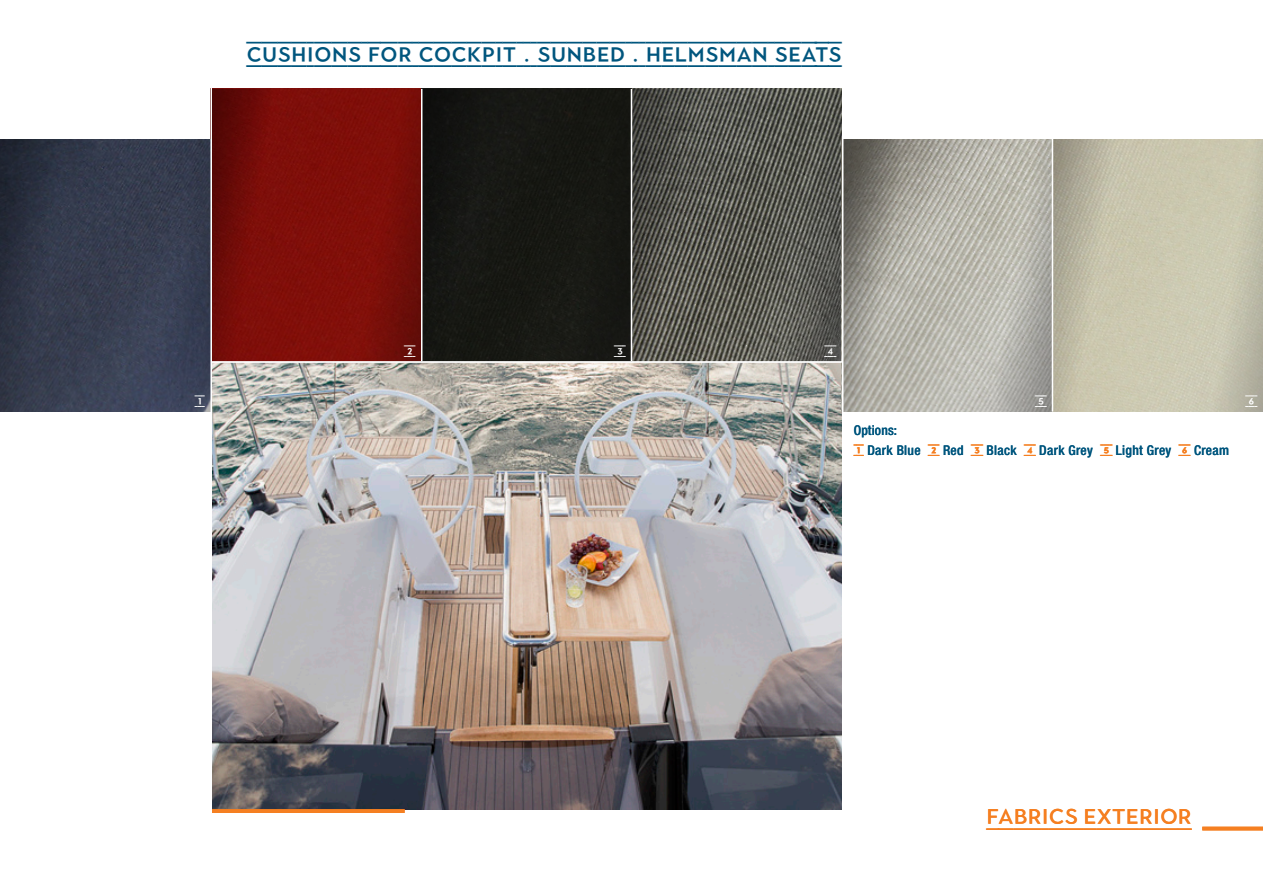
<style>
.page{position:relative;width:1263px;height:893px;background:#fff}
.page>*{position:absolute;margin:0;border:0;box-sizing:border-box;transform-origin:0 0}
.t1{font:36px "Town 70 Accent Regular 2";color:#00567e}
.Fliesstext{font:30px "Town 70 Accent Regular 1";color:#f57f21}
.t2{font:16.5px "Town 70 Accent Medium 2";color:#fff}
.Fliesstext-2{font:500 condensed 13.5px "Helvetica Neue LT Pro";letter-spacing:.025em;color:#00567e}
.s1{font-family:"Town 70 Accent Bold 2";font-weight:400;font-stretch:normal;font-size:16.5px;color:#f57f21}
</style>
<div class="page">
<img style="left:212px;top:363px;width:630px;height:446px">
<img style="left:303px;top:89px;width:455px;height:272px">
<img style="left:934px;top:139px;width:245px;height:273px">
<img style="left:92px;top:139px;width:35px;height:273px">
<hr style="left:1202px;top:827px;width:61px;height:3px;background:#f57f21">
<hr style="left:212px;top:809px;width:193px;height:4px;background:#f57f21">
<svg style="left:632px;top:89px;width:92px;height:272px;background:#56554f"></svg>
<svg style="left:758px;top:89px;width:84px;height:272px;background:#5b5c55"></svg>
<svg style="left:843px;top:139px;width:91px;height:273px;background:#a09e95"></svg>
<svg style="left:969px;top:139px;width:83px;height:273px;background:#b6b5ad"></svg>
<svg style="left:212px;top:89px;width:91px;height:272px;background:#750c08"></svg>
<div style="left:337px;top:89px;width:84px;height:272px;background:linear-gradient(to right,#860f09,#6f0e08)"></div>
<svg style="left:1053px;top:139px;width:92px;height:273px;background:#c1bda7"></svg>
<svg style="left:1179px;top:139px;width:84px;height:273px;background:#c7c5af"></svg>
<div style="left:421px;top:89px;width:92px;height:272px;background:linear-gradient(to right,#121310,#181915)"></div>
<div style="left:548px;top:89px;width:83px;height:272px;background:#171813"></div>
<svg style="left:0;top:139px;width:92px;height:273px;background:#303647"></svg>
<div style="left:127px;top:139px;width:83px;height:273px;background:#383f52"></div>
<hr style="left:421px;top:89px;width:1px;height:272px;background:#fff">
<hr style="left:631px;top:89px;width:1px;height:272px;background:#fff">
<hr style="left:1052px;top:135px;width:1px;height:277px;background:#fff">
<p class="t1" style="left:246px;top:34px;width:597px">CUSHIONS FOR COCKPIT . SUNBED . HELMSMAN SEATS</p>
<p class="t2" style="left:198px;top:392px;width:6px">1</p>
<p class="t2" style="left:407px;top:342px;width:7px">2</p>
<p class="t2" style="left:617px;top:342px;width:7px">3</p>
<p class="t2" style="left:828px;top:342px;width:7px">4</p>
<p class="t2" style="left:1038px;top:392px;width:7px">5</p>
<p class="Fliesstext-2" style="left:854px;top:422px;width:45px">Options:</p>
<p class="Fliesstext-2" style="left:857px;top:442px;width:374px"><span class="s1">1</span> Dark Blue <span class="s1">2</span> Red <span class="s1">3</span> Black <span class="s1">4</span> Dark Grey <span class="s1">5</span> Light Grey <span class="s1">6</span> Cream</p>
<p class="t2" style="left:1248px;top:392px;width:7px">6</p>
<p class="Fliesstext" style="left:986px;top:802px;width:207px">FABRICS EXTERIOR</p>
</div>
